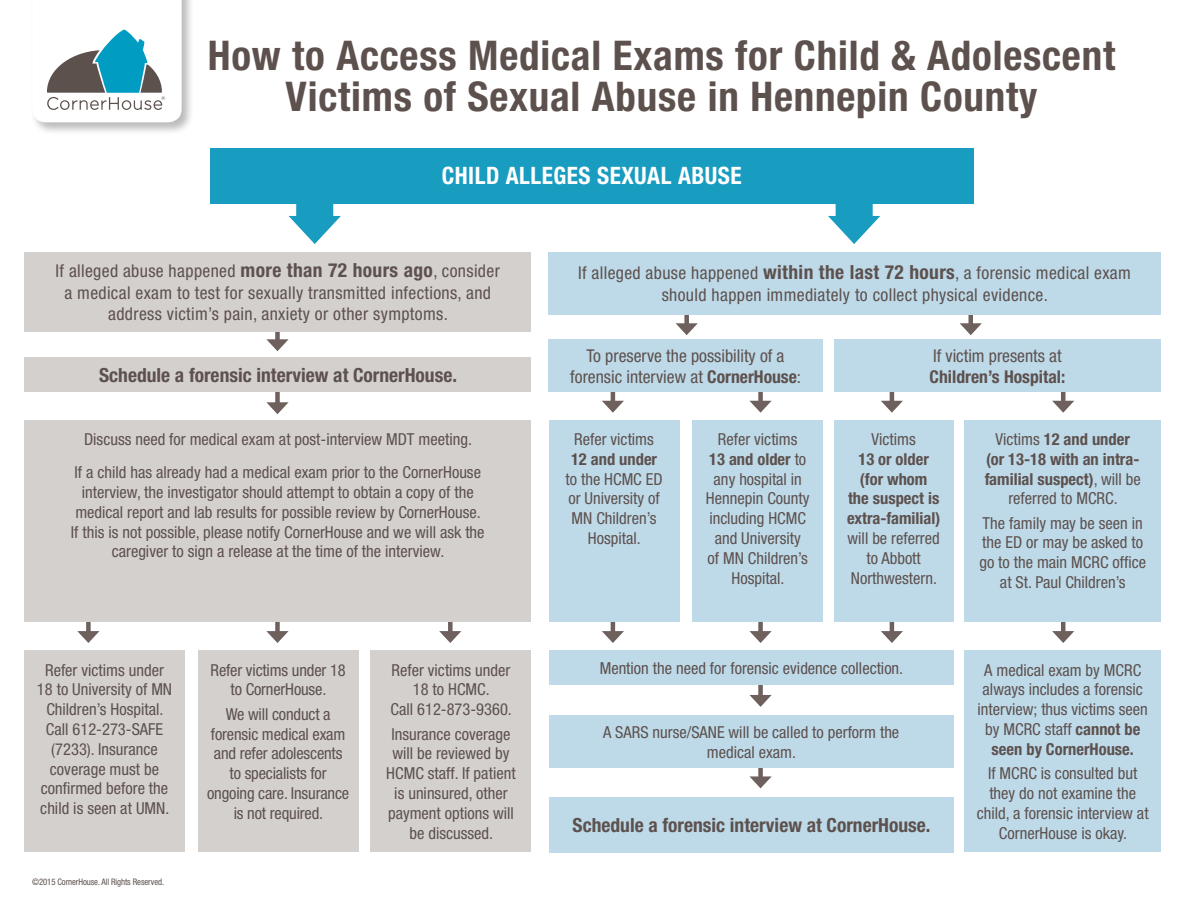
<style>
.page{position:relative;width:1188px;height:918px;background:#fff}
.page>*{position:absolute;margin:0;border:0;box-sizing:border-box;transform-origin:0 0}
.t1{font:700 condensed 40.95px/40.7px "Helvetica Neue LT Std";letter-spacing:.02em;color:#5d514e;text-align:center}
.t2{font:700 condensed 24px "Helvetica Neue LT Std";letter-spacing:.02em;color:#fff}
.t3{font:700 condensed 19.5px "Helvetica Neue LT Std";color:#5d514e}
.t4{font:condensed 17.7px/21.1px "Helvetica Neue LT Std";letter-spacing:.02em;color:#5d514e;text-align:center}
.t5{font:condensed 17.7px/21.1px "Helvetica Neue LT Std";color:#5d514e;text-align:center}
.t6{font:700 condensed 17.7px/21.1px "Helvetica Neue LT Std";color:#5d514e}
.t7{font:condensed 16.5px/19.8px "Helvetica Neue LT Std";color:#5d514e;text-align:center}
.t8{font:700 condensed 16.5px/19.8px "Helvetica Neue LT Std";color:#5d514e;text-align:center}
.t9{font:condensed 9px "Helvetica Neue LT Std";letter-spacing:-.01em;color:#5d514e}
.s1{font-weight:700;font-size:19.5px}
.s2{font-weight:700}
.s3{font-weight:400}
</style>
<div class="page">
<div style="left:275px;top:614px;width:5px;height:21px;background:#6d605d"></div>
<svg style="left:266px;top:631px;width:23px;height:12px"></svg>
<div style="left:86px;top:614px;width:5px;height:21px;background:#6d605d"></div>
<svg style="left:77px;top:631px;width:22px;height:12px"></svg>
<div style="left:25px;top:650px;width:160px;height:202px;background:#d4d0ce"></div>
<div style="left:198px;top:650px;width:160px;height:202px;background:#d4d0ce"></div>
<div style="left:448px;top:614px;width:5px;height:21px;background:#6d605d"></div>
<svg style="left:439px;top:631px;width:22px;height:12px"></svg>
<div style="left:371px;top:650px;width:160px;height:202px;background:#d4d0ce"></div>
<div style="left:275px;top:386px;width:5px;height:20px;background:#6d605d"></div>
<svg style="left:266px;top:402px;width:23px;height:12px"></svg>
<div style="left:275px;top:323px;width:5px;height:20px;background:#6d605d"></div>
<svg style="left:266px;top:339px;width:23px;height:12px"></svg>
<div style="left:758px;top:760px;width:5px;height:21px;background:#6d605d"></div>
<svg style="left:749px;top:776px;width:23px;height:12px"></svg>
<div style="left:549px;top:797px;width:404px;height:55px;background:#bedae9"></div>
<div style="left:758px;top:678px;width:5px;height:21px;background:#6d605d"></div>
<svg style="left:749px;top:695px;width:23px;height:12px"></svg>
<div style="left:549px;top:716px;width:404px;height:52px;background:#bedae9"></div>
<hr style="left:1061px;top:614px;width:4px;height:21px;background:#6d605d">
<svg style="left:1052px;top:631px;width:22px;height:12px"></svg>
<hr style="left:890px;top:614px;width:4px;height:21px;background:#6d605d">
<svg style="left:881px;top:631px;width:22px;height:12px"></svg>
<div style="left:758px;top:614px;width:5px;height:21px;background:#6d605d"></div>
<svg style="left:749px;top:631px;width:23px;height:12px"></svg>
<hr style="left:611px;top:614px;width:4px;height:21px;background:#6d605d">
<svg style="left:602px;top:631px;width:22px;height:12px"></svg>
<hr style="left:1061px;top:384px;width:4px;height:21px;background:#6d605d">
<svg style="left:1052px;top:401px;width:22px;height:12px"></svg>
<hr style="left:890px;top:384px;width:4px;height:21px;background:#6d605d">
<svg style="left:881px;top:401px;width:22px;height:12px"></svg>
<div style="left:758px;top:384px;width:5px;height:21px;background:#6d605d"></div>
<svg style="left:750px;top:401px;width:22px;height:12px"></svg>
<hr style="left:611px;top:384px;width:4px;height:21px;background:#6d605d">
<svg style="left:602px;top:401px;width:22px;height:12px"></svg>
<div style="left:684px;top:307px;width:5px;height:20px;background:#6d605d"></div>
<svg style="left:676px;top:323px;width:22px;height:12px"></svg>
<div style="left:968px;top:307px;width:5px;height:20px;background:#6d605d"></div>
<svg style="left:960px;top:323px;width:22px;height:12px"></svg>
<svg style="left:289px;top:204px;width:52px;height:40px"></svg>
<svg style="left:828px;top:204px;width:52px;height:40px"></svg>
<div style="left:30px;top:0;width:164px;height:135px;background:#231f20;opacity:.3"></div>
<svg style="left:32px;top:0;width:150px;height:122px"></svg>
<div style="left:210px;top:148px;width:764px;height:56px;background:#189cc0"></div>
<div style="left:548px;top:252px;width:613px;height:62px;background:#bedae9"></div>
<div style="left:25px;top:252px;width:506px;height:79px;background:#d4d0ce"></div>
<div style="left:548px;top:340px;width:275px;height:52px;background:#bedae9"></div>
<div style="left:834px;top:340px;width:327px;height:52px;background:#bedae9"></div>
<div style="left:549px;top:420px;width:130px;height:202px;background:#bedae9"></div>
<div style="left:693px;top:420px;width:130px;height:202px;background:#bedae9"></div>
<div style="left:834px;top:420px;width:119px;height:202px;background:#bedae9"></div>
<div style="left:964px;top:420px;width:197px;height:202px;background:#bedae9"></div>
<div style="left:964px;top:650px;width:197px;height:202px;background:#bedae9"></div>
<div style="left:549px;top:650px;width:404px;height:35px;background:#bedae9"></div>
<div style="left:25px;top:357px;width:506px;height:35px;background:#d4d0ce"></div>
<div style="left:25px;top:420px;width:506px;height:202px;background:#d4d0ce"></div>
<p class="t1" style="left:208px;top:34px;width:909px">How to Access Medical Exams for Child &amp; Adolescent<br>Victims of Sexual Abuse in Hennepin County</p>
<p class="t2" style="left:442px;top:161px;width:301px">CHILD ALLEGES SEXUAL ABUSE</p>
<p class="t4" style="left:56px;top:261px;width:446px">If alleged abuse happened <span class="s1">more than 72 hours ago</span>, consider a medical exam to test for sexually transmitted infections, and address victim’s pain, anxiety or other symptoms.</p>
<p class="t3" style="left:99px;top:363px;width:359px">Schedule a forensic interview at CornerHouse.</p>
<p class="t7" style="left:84px;top:429px;width:389px">Discuss need for medical exam at post-interview MDT meeting.</p>
<p class="t7" style="left:71px;top:462px;width:415px">If a child has already had a medical exam prior to the CornerHouse interview, the investigator should attempt to obtain a copy of the medical report and lab results for possible review by CornerHouse.<br>If this is not possible, please notify CornerHouse and we will ask the caregiver to sign a release at the time of the interview.</p>
<p class="t7" style="left:37px;top:660px;width:137px">Refer victims under<br>18 to University of MN<br>Children’s Hospital.<br>Call 612-273-SAFE (7233). Insurance coverage must be confirmed before the child is seen at UMN.</p>
<p class="t7" style="left:211px;top:660px;width:137px">Refer victims under 18 to CornerHouse.</p>
<p class="t7" style="left:207px;top:704px;width:144px">We will conduct a forensic medical exam and refer adolescents to specialists for ongoing care. Insurance is not required.</p>
<p class="t9" style="left:32px;top:877px;width:134px">©2015 CornerHouse. All Rights Reserved.</p>
<p class="t7" style="left:392px;top:660px;width:120px">Refer victims under<br>18 to HCMC.</p>
<p class="t7" style="left:391px;top:699px;width:123px">Call 612-873-9360.</p>
<p class="t7" style="left:386px;top:724px;width:131px">Insurance coverage will be reviewed by<br>HCMC staff. If patient is uninsured, other payment options will be discussed.</p>
<p class="t4" style="left:578px;top:262px;width:554px">If alleged abuse happened <span class="s1">within the last 72 hours</span>, a forensic medical exam should happen immediately to collect physical evidence.</p>
<p class="t5" style="left:570px;top:345px;width:232px">To preserve the possibility of a forensic interview at <span class="s2">CornerHouse</span>:</p>
<p class="t6" style="left:930px;top:345px;width:137px"><span class="s3">If victim presents at<br></span>Children’s Hospital:</p>
<p class="t7" style="left:566px;top:429px;width:99px">Refer victims<br><span class="s2">12 and under </span>to the HCMC ED or University of<br>MN Children’s<br>Hospital.</p>
<p class="t7" style="left:706px;top:429px;width:105px">Refer victims<br><span class="s2">13 and older</span> to any hospital in<br>Hennepin County including HCMC and University<br>of MN Children’s<br>Hospital.</p>
<p class="t8" style="left:847px;top:429px;width:95px"><span class="s3">Victims<br></span>13 or older (for whom<br>the suspect is extra-familial) <span class="s3">will be referred to Abbott<br>Northwestern.</span></p>
<p class="t8" style="left:985px;top:429px;width:157px"><span class="s3">Victims</span> 12 and under (or 13-18 with an intra&shy;familial suspect)<span class="s3">, will be referred to MCRC.</span></p>
<p class="t7" style="left:979px;top:513px;width:168px">The family may be seen in the ED or may be asked to go to the main MCRC office at St. Paul Children’s</p>
<p class="t7" style="left:600px;top:658px;width:305px">Mention the need for forensic evidence collection.</p>
<p class="t7" style="left:603px;top:722px;width:298px">A SARS nurse/SANE will be called to perform the medical exam.</p>
<p class="t3" style="left:573px;top:813px;width:359px">Schedule a forensic interview at CornerHouse.</p>
<p class="t7" style="left:983px;top:660px;width:162px;text-align:left">A medical exam by MCRC always includes a forensic</p>
<p class="t7" style="left:978px;top:699px;width:172px">interview; thus victims seen by MCRC staff <span class="s2">cannot be seen by CornerHouse.</span></p>
<p class="t7" style="left:977px;top:763px;width:173px">If MCRC is consulted but they do not examine the child, a forensic interview at<br>CornerHouse is okay.</p>
</div>
